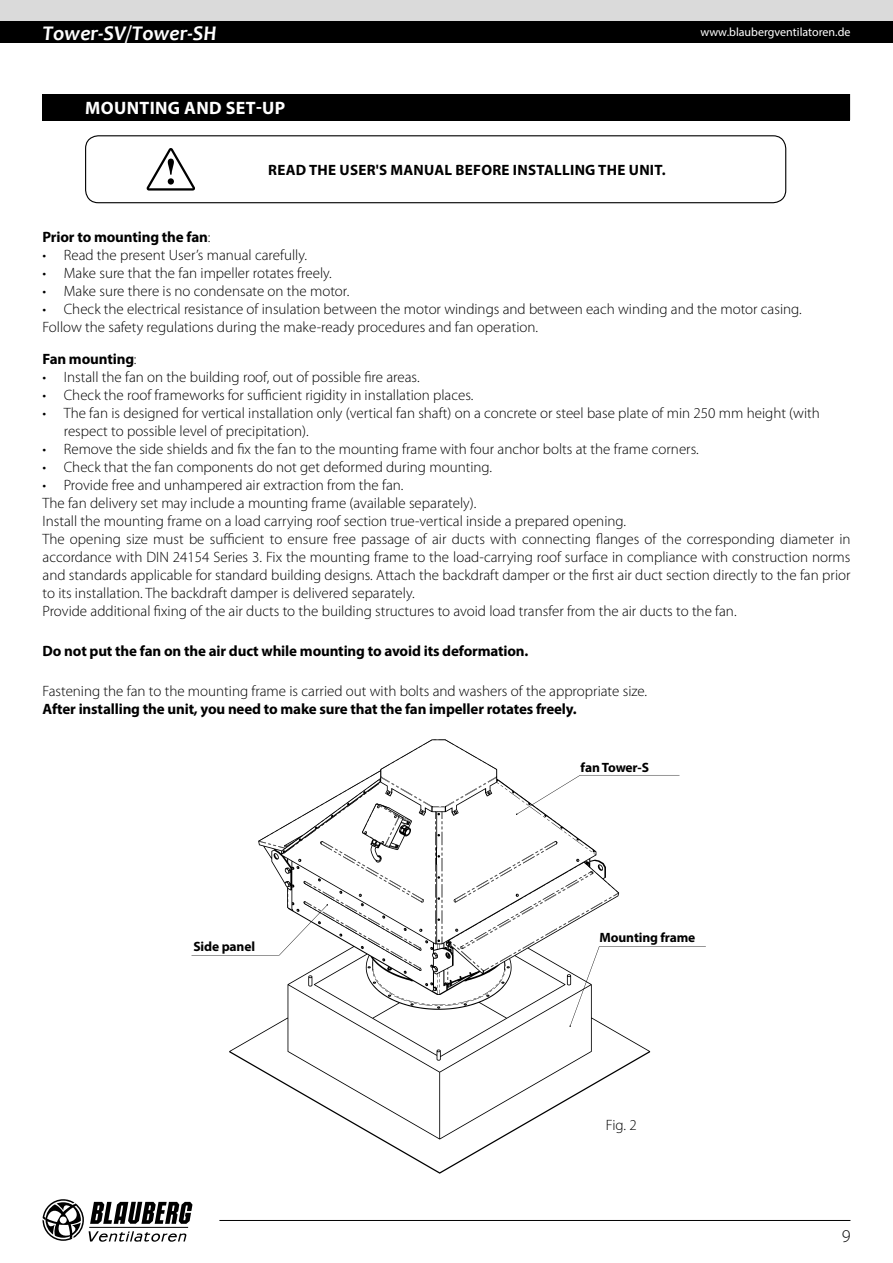
<style>
.page{position:relative;width:893px;height:1263px;background:#fff}
.page>*{position:absolute;margin:0;border:0;box-sizing:border-box;transform-origin:0 0}
.t1{font:italic 700 21px "Candara";color:#fff}
.t2{font:700 18px "Myriad Pro";letter-spacing:.02em;color:#fff}
.t3{font:300 18px "Myriad Pro";color:#000}
.t4{font:300 15px/18px "Myriad Pro";color:#000}
.t5{font:700 15px "Myriad Pro";letter-spacing:-.01em;color:#000}
.t6{font:700 15px "Myriad Pro";letter-spacing:.02em;color:#000}
.t7{font:700 13.5px "Myriad Pro";letter-spacing:-.01em;color:#000}
.t8{font:12px "Myriad Pro";color:#fff}
.s1{font-weight:300}
</style>
<div class="page">
<div style="left:0;top:0;width:893px;height:21px;background:#dadada"></div>
<div style="left:0;top:21px;width:893px;height:22px;background:#000"></div>
<svg style="left:43px;top:1199px;width:149px;height:43px"></svg>
<hr style="left:219px;top:1220px;width:631px;height:1px;background:#000">
<div style="left:43px;top:94px;width:807px;height:27px;background:#000"></div>
<div style="left:85px;top:135px;width:701px;height:68px;border:1px solid #000;border-radius:13px"></div>
<svg style="left:147px;top:148px;width:48px;height:43px"></svg>
<svg style="left:229px;top:739px;width:421px;height:435px"></svg>
<svg style="left:258px;top:740px;width:361px;height:266px"></svg>
<h1 class="t1" style="left:43px;top:20px;width:176px">Tower-SV/Tower-SH</h1>
<p class="t8" style="left:700px;top:25px;width:152px">www.blaubergventilatoren.de</p>
<p class="t2" style="left:85px;top:96px;width:202px">MOUNTING AND SET-UP</p>
<p class="t6" style="left:268px;top:160px;width:399px">READ THE USER'S MANUAL BEFORE INSTALLING THE UNIT.</p>
<p class="t5" style="left:43px;top:227px;width:170px">Prior to mounting the fan<span class="s1">:</span></p>
<p class="t4" style="left:43px;top:246px;width:266px">• Read the present User’s manual carefully.</p>
<p class="t4" style="left:43px;top:264px;width:291px">• Make sure that the fan impeller rotates freely.</p>
<p class="t4" style="left:43px;top:282px;width:308px">• Make sure there is no condensate on the motor.</p>
<p class="t4" style="left:43px;top:300px;width:761px">• Check the electrical resistance of insulation between the motor windings and between each winding and the motor casing.<br>Follow the safety regulations during the make-ready procedures and fan operation.</p>
<p class="t5" style="left:43px;top:349px;width:96px">Fan mounting<span class="s1">:</span></p>
<p class="t4" style="left:43px;top:368px;width:379px">• Install the fan on the building roof, out of possible fire areas.</p>
<p class="t4" style="left:43px;top:386px;width:432px">• Check the roof frameworks for sufficient rigidity in installation places.</p>
<p class="t4" style="left:64px;top:404px;width:758px;text-indent:-21px">• The fan is designed for vertical installation only (vertical fan shaft) on a concrete or steel base plate of min 250 mm height (with respect to possible level of precipitation).</p>
<p class="t4" style="left:43px;top:440px;width:658px">• Remove the side shields and fix the fan to the mounting frame with four anchor bolts at the frame corners.</p>
<p class="t4" style="left:43px;top:458px;width:451px">• Check that the fan components do not get deformed during mounting.</p>
<p class="t4" style="left:43px;top:476px;width:809px">• Provide free and unhampered air extraction from the fan.<br>The fan delivery set may include a mounting frame (available separately).<br>Install the mounting frame on a load carrying roof section true-vertical inside a prepared opening.<br>The opening size must be sufficient to ensure free passage of air ducts with connecting flanges of the corresponding diameter in accordance with DIN 24154 Series 3. Fix the mounting frame to the load-carrying roof surface in compliance with construction norms and standards applicable for standard building designs. Attach the backdraft damper or the first air duct section directly to the fan prior to its installation. The backdraft damper is delivered separately.<br>Provide additional fixing of the air ducts to the building structures to avoid load transfer from the air ducts to the fan.</p>
<p class="t5" style="left:43px;top:641px;width:487px">Do not put the fan on the air duct while mounting to avoid its deformation.</p>
<p class="t4" style="left:43px;top:682px;width:606px">Fastening the fan to the mounting frame is carried out with bolts and washers of the appropriate size.</p>
<p class="t5" style="left:43px;top:699px;width:536px">After installing the unit, you need to make sure that the fan impeller rotates freely.</p>
<p class="t7" style="left:193px;top:937px;width:63px">Side panel</p>
<p class="t7" style="left:581px;top:758px;width:70px">fan Tower-S</p>
<p class="t7" style="left:600px;top:929px;width:97px">Mounting frame</p>
<p class="t4" style="left:606px;top:1116px;width:32px">Fig. 2</p>
<p class="t3" style="left:842px;top:1226px;width:10px">9</p>
</div>
